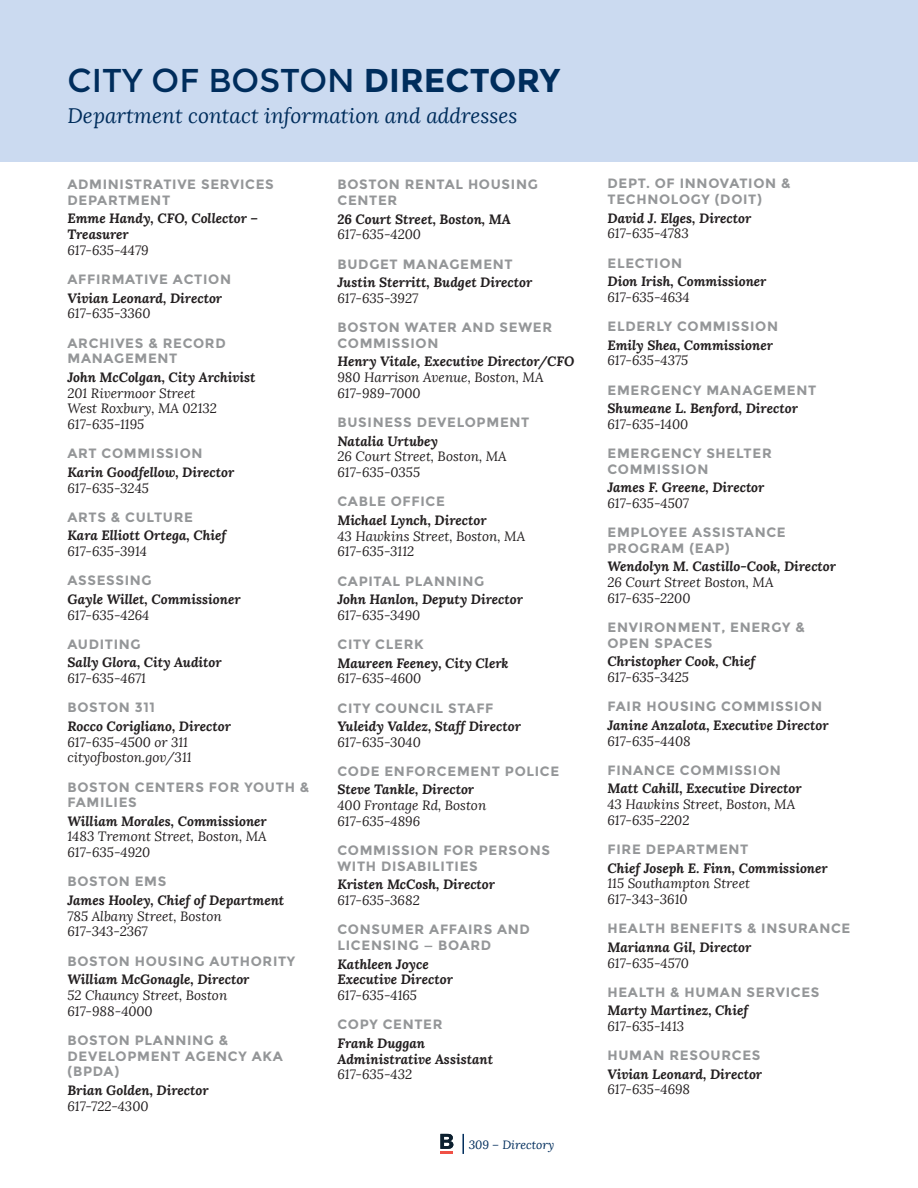
<style>
.page{position:relative;width:918px;height:1188px;background:#fff}
.page>*{position:absolute;margin:0;border:0;box-sizing:border-box;transform-origin:0 0}
.t1{font:33px "Montserrat";color:#002d5c}
.t2{font:italic 21px "Lora";color:#002d5c}
.t3{font:italic 700 13.5px/15.8px "Lora";color:#231f20}
.t4{font:700 13.5px/15.8px "Montserrat";letter-spacing:.05em;color:#949698}
.t5{font:italic 13.5px/15.8px "Lora";color:#231f20}
.t6{font:italic 12px "Lora";color:#002d5c}
.s1{font-weight:700}
</style>
<div class="page">
<svg style="left:440px;top:1134px;width:13px;height:20px"></svg>
<hr style="left:462px;top:1134px;width:2px;height:20px;background:#002d5c">
<div style="left:0;top:0;width:918px;height:162px;background:#cbdaf0"></div>
<h1 class="t1" style="left:68px;top:61px;width:494px">CITY OF BOSTON <span class="s1">DIRECTORY</span></h1>
<h2 class="t2" style="left:68px;top:102px;width:452px">Department contact information and addresses</h2>
<p class="t4" style="left:68px;top:177px;width:208px">ADMINISTRATIVE SERVICES<br>DEPARTMENT</p>
<p class="t3" style="left:68px;top:211px;width:192px">Emme Handy, CFO, Collector –<br>Treasurer</p>
<p class="t5" style="left:68px;top:243px;width:83px">617-635-4479</p>
<p class="t4" style="left:68px;top:272px;width:165px">AFFIRMATIVE ACTION</p>
<p class="t3" style="left:68px;top:290px;width:156px">Vivian Leonard, Director</p>
<p class="t5" style="left:68px;top:306px;width:84px">617-635-3360</p>
<p class="t4" style="left:68px;top:335px;width:160px">ARCHIVES &amp; RECORD<br>MANAGEMENT</p>
<p class="t3" style="left:68px;top:369px;width:190px">John McColgan, City Archivist</p>
<p class="t5" style="left:68px;top:385px;width:151px">201 Rivermoor Street<br>West Roxbury, MA 02132<br>617-635-1195</p>
<p class="t4" style="left:68px;top:446px;width:137px">ART COMMISSION</p>
<p class="t3" style="left:68px;top:464px;width:168px">Karin Goodfellow, Director</p>
<p class="t5" style="left:68px;top:480px;width:83px">617-635-3245</p>
<p class="t4" style="left:68px;top:509px;width:127px">ARTS &amp; CULTURE</p>
<p class="t3" style="left:68px;top:527px;width:160px">Kara Elliott Ortega, Chief</p>
<p class="t5" style="left:68px;top:544px;width:81px">617-635-3914</p>
<p class="t4" style="left:68px;top:573px;width:86px">ASSESSING</p>
<p class="t3" style="left:68px;top:591px;width:175px">Gayle Willet, Commissioner</p>
<p class="t5" style="left:68px;top:607px;width:83px">617-635-4264</p>
<p class="t4" style="left:68px;top:636px;width:75px">AUDITING</p>
<p class="t3" style="left:68px;top:654px;width:156px">Sally Glora, City Auditor</p>
<p class="t5" style="left:68px;top:671px;width:80px">617-635-4671</p>
<p class="t4" style="left:68px;top:700px;width:89px">BOSTON 311</p>
<p class="t3" style="left:68px;top:718px;width:165px">Rocco Corigliano, Director</p>
<p class="t5" style="left:68px;top:734px;width:126px">617-635-4500 or 311 cityofboston.gov/311</p>
<p class="t4" style="left:68px;top:779px;width:243px">BOSTON CENTERS FOR YOUTH &amp;<br>FAMILIES</p>
<p class="t3" style="left:68px;top:813px;width:201px">William Morales, Commissioner</p>
<p class="t5" style="left:68px;top:829px;width:201px">1483 Tremont Street, Boston, MA<br>617-635-4920</p>
<p class="t4" style="left:68px;top:874px;width:100px">BOSTON EMS</p>
<p class="t3" style="left:68px;top:892px;width:218px">James Hooley, Chief of Department</p>
<p class="t5" style="left:68px;top:908px;width:156px">785 Albany Street, Boston<br>617-343-2367</p>
<p class="t4" style="left:68px;top:953px;width:229px">BOSTON HOUSING AUTHORITY</p>
<p class="t3" style="left:68px;top:971px;width:184px">William McGonagle, Director</p>
<p class="t5" style="left:68px;top:987px;width:161px">52 Chauncy Street, Boston<br>617-988-4000</p>
<p class="t4" style="left:68px;top:1032px;width:217px">BOSTON PLANNING &amp;<br>DEVELOPMENT AGENCY AKA (BPDA)</p>
<p class="t3" style="left:68px;top:1082px;width:143px">Brian Golden, Director</p>
<p class="t5" style="left:68px;top:1098px;width:82px">617-722-4300</p>
<p class="t4" style="left:338px;top:177px;width:202px">BOSTON RENTAL HOUSING<br>CENTER</p>
<p class="t3" style="left:338px;top:211px;width:175px">26 Court Street, Boston, MA</p>
<p class="t5" style="left:338px;top:227px;width:85px">617-635-4200</p>
<p class="t4" style="left:338px;top:256px;width:177px">BUDGET MANAGEMENT</p>
<p class="t3" style="left:338px;top:274px;width:196px">Justin Sterritt, Budget Director</p>
<p class="t5" style="left:338px;top:290px;width:82px">617-635-3927</p>
<p class="t4" style="left:338px;top:320px;width:216px">BOSTON WATER AND SEWER<br>COMMISSION</p>
<p class="t3" style="left:338px;top:354px;width:238px">Henry Vitale, Executive Director/CFO</p>
<p class="t5" style="left:338px;top:370px;width:208px">980 Harrison Avenue, Boston, MA<br>617-989-7000</p>
<p class="t4" style="left:338px;top:415px;width:193px">BUSINESS DEVELOPMENT</p>
<p class="t3" style="left:338px;top:433px;width:102px">Natalia Urtubey</p>
<p class="t5" style="left:338px;top:449px;width:171px">26 Court Street, Boston, MA<br>617-635-0355</p>
<p class="t4" style="left:338px;top:494px;width:109px">CABLE OFFICE</p>
<p class="t3" style="left:338px;top:512px;width:151px">Michael Lynch, Director</p>
<p class="t5" style="left:338px;top:528px;width:189px">43 Hawkins Street, Boston, MA<br>617-635-3112</p>
<p class="t4" style="left:338px;top:573px;width:148px">CAPITAL PLANNING</p>
<p class="t3" style="left:338px;top:591px;width:187px">John Hanlon, Deputy Director</p>
<p class="t5" style="left:338px;top:607px;width:84px">617-635-3490</p>
<p class="t4" style="left:338px;top:636px;width:88px">CITY CLERK</p>
<p class="t3" style="left:338px;top:655px;width:172px">Maureen Feeney, City Clerk</p>
<p class="t5" style="left:338px;top:671px;width:85px">617-635-4600</p>
<p class="t4" style="left:338px;top:700px;width:158px">CITY COUNCIL STAFF</p>
<p class="t3" style="left:338px;top:718px;width:185px">Yuleidy Valdez, Staff Director</p>
<p class="t5" style="left:338px;top:734px;width:85px">617-635-3040</p>
<p class="t4" style="left:338px;top:763px;width:223px">CODE ENFORCEMENT POLICE</p>
<p class="t3" style="left:338px;top:782px;width:138px">Steve Tankle, Director</p>
<p class="t5" style="left:338px;top:798px;width:150px">400 Frontage Rd, Boston<br>617-635-4896</p>
<p class="t4" style="left:338px;top:843px;width:214px">COMMISSION FOR PERSONS<br>WITH DISABILITIES</p>
<p class="t3" style="left:338px;top:877px;width:159px">Kristen McCosh, Director</p>
<p class="t5" style="left:338px;top:893px;width:84px">617-635-3682</p>
<p class="t4" style="left:338px;top:922px;width:194px">CONSUMER AFFAIRS AND<br>LICENSING — BOARD</p>
<p class="t3" style="left:338px;top:956px;width:117px">Kathleen Joyce<br>Executive Director</p>
<p class="t5" style="left:338px;top:988px;width:81px">617-635-4165</p>
<p class="t4" style="left:338px;top:1017px;width:107px">COPY CENTER</p>
<p class="t3" style="left:338px;top:1035px;width:157px">Frank Duggan<br>Administrative Assistant</p>
<p class="t5" style="left:338px;top:1067px;width:76px">617-635-432</p>
<p class="t6" style="left:469px;top:1137px;width:87px">309 – Directory</p>
<p class="t4" style="left:608px;top:176px;width:185px">DEPT. OF INNOVATION &amp;<br>TECHNOLOGY (DOIT)</p>
<p class="t3" style="left:608px;top:210px;width:145px">David J. Elges, Director</p>
<p class="t5" style="left:608px;top:226px;width:83px">617-635-4783</p>
<p class="t4" style="left:608px;top:255px;width:76px">ELECTION</p>
<p class="t3" style="left:608px;top:273px;width:160px">Dion Irish, Commissioner</p>
<p class="t5" style="left:608px;top:289px;width:84px">617-635-4634</p>
<p class="t4" style="left:608px;top:319px;width:172px">ELDERLY COMMISSION</p>
<p class="t3" style="left:608px;top:337px;width:167px">Emily Shea, Commissioner</p>
<p class="t5" style="left:608px;top:353px;width:82px">617-635-4375</p>
<p class="t4" style="left:608px;top:382px;width:210px">EMERGENCY MANAGEMENT</p>
<p class="t3" style="left:608px;top:400px;width:192px">Shumeane L. Benford, Director</p>
<p class="t5" style="left:608px;top:416px;width:82px">617-635-1400</p>
<p class="t4" style="left:608px;top:445px;width:166px">EMERGENCY SHELTER<br>COMMISSION</p>
<p class="t3" style="left:608px;top:479px;width:158px">James F. Greene, Director</p>
<p class="t5" style="left:608px;top:496px;width:83px">617-635-4507</p>
<p class="t4" style="left:608px;top:525px;width:180px">EMPLOYEE ASSISTANCE<br>PROGRAM (EAP)</p>
<p class="t3" style="left:608px;top:559px;width:230px">Wendolyn M. Castillo-Cook, Director</p>
<p class="t5" style="left:608px;top:575px;width:168px">26 Court Street Boston, MA<br>617-635-2200</p>
<p class="t4" style="left:608px;top:620px;width:199px">ENVIRONMENT, ENERGY &amp;<br>OPEN SPACES</p>
<p class="t3" style="left:608px;top:654px;width:149px">Christopher Cook, Chief</p>
<p class="t5" style="left:608px;top:670px;width:83px">617-635-3425</p>
<p class="t4" style="left:608px;top:699px;width:216px">FAIR HOUSING COMMISSION</p>
<p class="t3" style="left:608px;top:717px;width:223px">Janine Anzalota, Executive Director</p>
<p class="t5" style="left:608px;top:733px;width:85px">617-635-4408</p>
<p class="t4" style="left:608px;top:762px;width:175px">FINANCE COMMISSION</p>
<p class="t3" style="left:608px;top:781px;width:196px">Matt Cahill, Executive Director</p>
<p class="t5" style="left:608px;top:797px;width:189px">43 Hawkins Street, Boston, MA<br>617-635-2202</p>
<p class="t4" style="left:608px;top:842px;width:142px">FIRE DEPARTMENT</p>
<p class="t3" style="left:608px;top:860px;width:222px">Chief Joseph E. Finn, Commissioner</p>
<p class="t5" style="left:608px;top:876px;width:144px">115 Southampton Street<br>617-343-3610</p>
<p class="t4" style="left:608px;top:921px;width:244px">HEALTH BENEFITS &amp; INSURANCE</p>
<p class="t3" style="left:608px;top:939px;width:145px">Marianna Gil, Director</p>
<p class="t5" style="left:608px;top:955px;width:83px">617-635-4570</p>
<p class="t4" style="left:608px;top:984px;width:214px">HEALTH &amp; HUMAN SERVICES</p>
<p class="t3" style="left:608px;top:1002px;width:142px">Marty Martinez, Chief</p>
<p class="t5" style="left:608px;top:1019px;width:78px">617-635-1413</p>
<p class="t4" style="left:608px;top:1048px;width:155px">HUMAN RESOURCES</p>
<p class="t3" style="left:608px;top:1066px;width:156px">Vivian Leonard, Director</p>
<p class="t5" style="left:608px;top:1082px;width:84px">617-635-4698</p>
</div>
